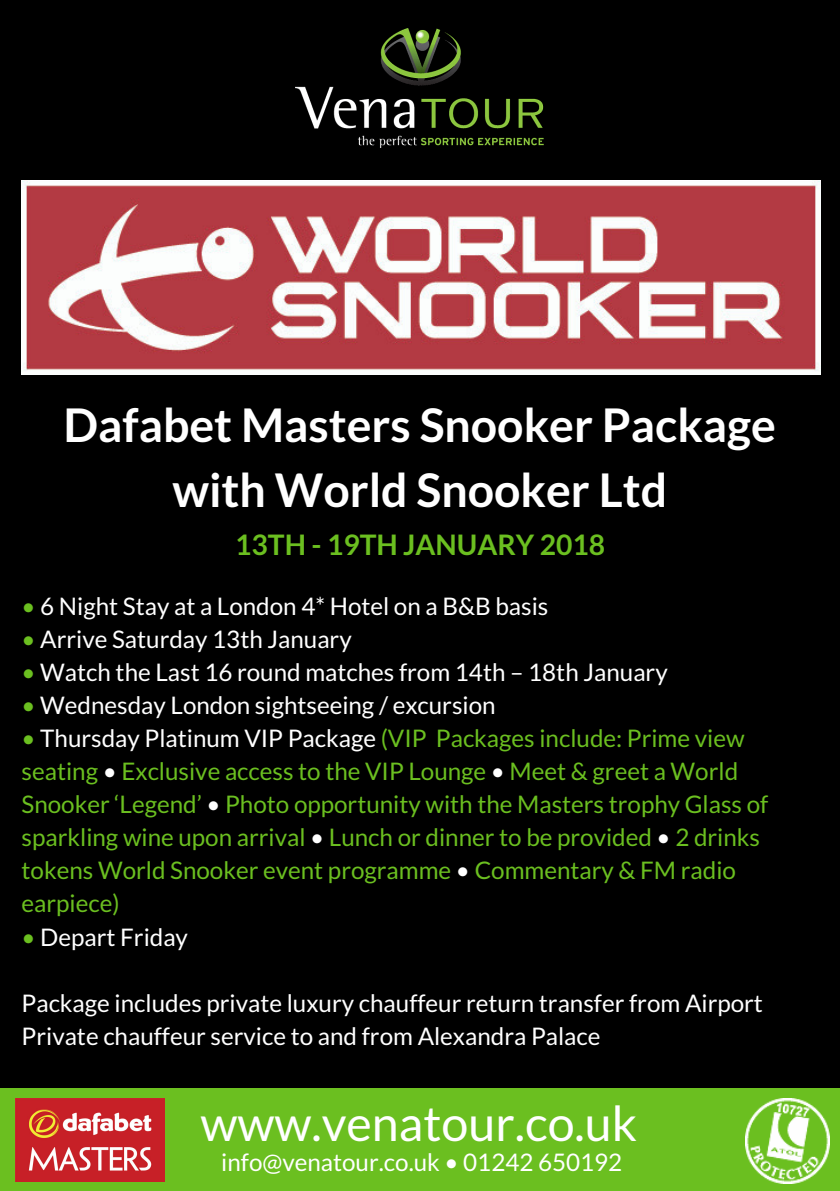
<style>
.page{position:relative;width:840px;height:1191px;background:#fff}
.page>*{position:absolute;margin:0;border:0;box-sizing:border-box;transform-origin:0 0}
.t1{font:48.4px "Lato";color:#fff}
.t2{font:700 46.4px/64.6px "Lato";color:#fff;text-align:center}
.t3{font:700 28.2px "Lato";color:#6bbf20}
.t4{font:24.2px/33px "Lato";color:#fff}
.t5{font:24.2px/33px "Lato";color:#6bbf20}
.s1{color:#6bbf20}
.s2{color:#fff}
</style>
<div class="page">
<div style="left:0;top:0;width:839px;height:1191px;background:#000"></div>
<div style="left:0;top:1088px;width:839px;height:103px;background:#6bbf20"></div>
<img style="left:745px;top:1098px;width:84px;height:85px">
<img style="left:295px;top:29px;width:248px;height:118px">
<img style="left:22px;top:180px;width:798px;height:194px">
<img style="left:16px;top:1098px;width:148px;height:83px">
<h2 class="t2" style="left:63px;top:392px;width:713px">Dafabet Masters Snooker Package with World Snooker Ltd</h2>
<p class="t3" style="left:235px;top:527px;width:371px">13TH - 19TH JANUARY 2018</p>
<p class="t4" style="left:22px;top:589px;width:528px"><span class="s1">•</span> 6 Night Stay at a London 4* Hotel on a B&amp;B basis</p>
<p class="t4" style="left:22px;top:622px;width:331px"><span class="s1">•</span> Arrive Saturday 13th January</p>
<p class="t4" style="left:22px;top:655px;width:647px"><span class="s1">•</span> Watch the Last 16 round matches from 14th – 18th January</p>
<p class="t4" style="left:22px;top:688px;width:475px"><span class="s1">•</span> Wednesday London sightseeing / excursion</p>
<p class="t5" style="left:22px;top:721px;width:747px">• <span class="s2">Thursday Platinum VIP Package</span> (VIP Packages include: Prime view seating <span class="s2">•</span> Exclusive access to the VIP Lounge <span class="s2">•</span> Meet &amp; greet a World Snooker ‘Legend’ <span class="s2">•</span> Photo opportunity with the Masters trophy Glass of sparkling wine upon arrival <span class="s2">•</span> Lunch or dinner to be provided <span class="s2">•</span> 2 drinks tokens World Snooker event programme <span class="s2">•</span> Commentary &amp; FM radio earpiece)</p>
<p class="t4" style="left:22px;top:919px;width:168px"><span class="s1">•</span> Depart Friday</p>
<p class="t4" style="left:22px;top:985px;width:742px">Package includes private luxury chauffeur return transfer from Airport<br>Private chauffeur service to and from Alexandra Palace</p>
<h1 class="t1" style="left:200px;top:1093px;width:438px">www.venatour.co.uk</h1>
<p class="t4" style="left:221px;top:1145px;width:402px">info@venatour.co.uk • 01242 650192</p>
</div>
